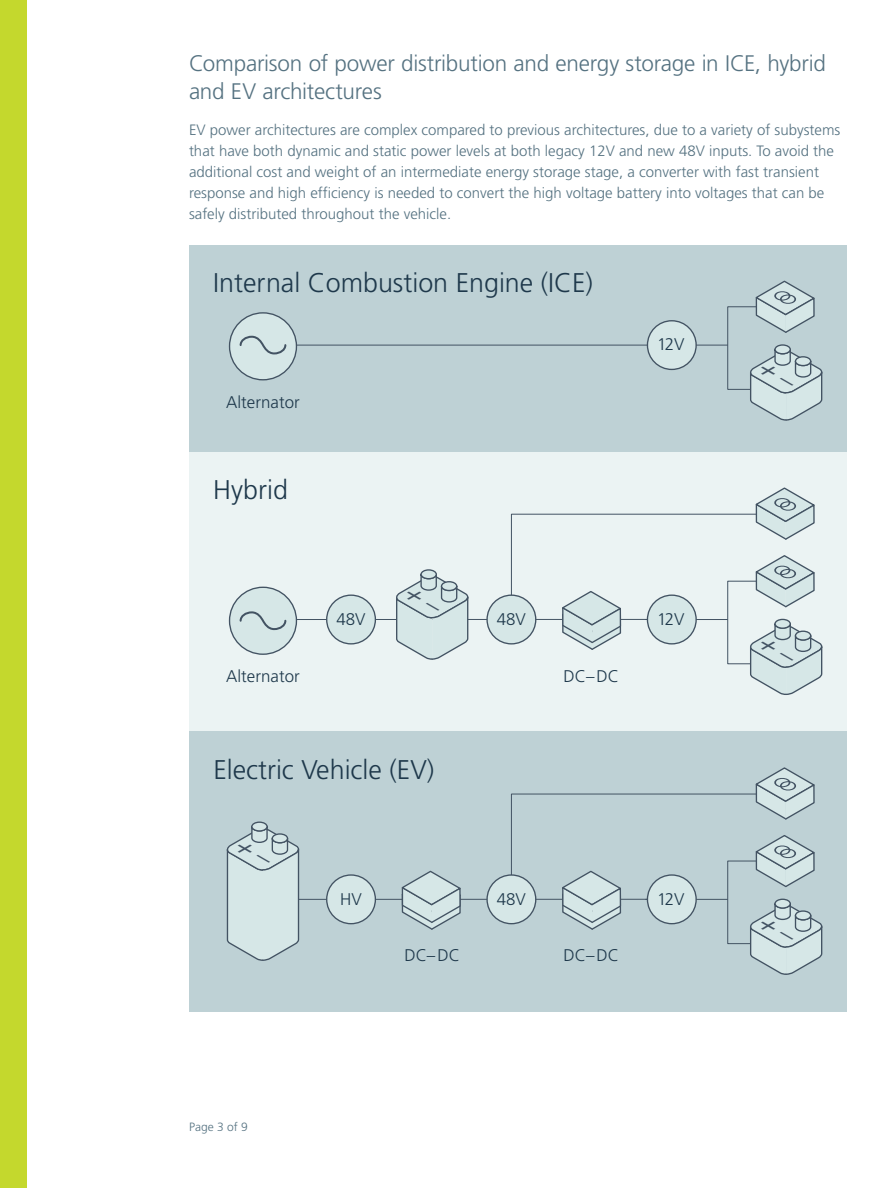
<style>
.page{position:relative;width:891px;height:1188px;background:#fff}
.page>*{position:absolute;margin:0;border:0;box-sizing:border-box;transform-origin:0 0}
.t1{font:300 27px "Frutiger LT Pro";color:#1e384b}
.Heading_2{font:300 22.5px/28.5px "Frutiger LT Pro";letter-spacing:-.01em;color:#557281}
.t2{font:300 16.95px "Frutiger LT Pro";color:#1e384b}
.P__Normal__10_14{font:300 15px/21px "Frutiger LT Pro";color:#557281}
.t3{font:300 12px "Frutiger LT Pro";color:#557281}
</style>
<div class="page">
<div style="left:0;top:0;width:27px;height:1188px;background:#c4d82d"></div>
<div style="left:189px;top:245px;width:657px;height:766px;background:#bed1d5"></div>
<div style="left:189px;top:452px;width:657px;height:279px;background:#ebf3f3"></div>
<div style="left:230px;top:587px;width:66px;height:67px;background:#d6e7e7;border-radius:50%"></div>
<div style="left:727px;top:306px;width:42px;height:84px;border:1px solid #435363"></div>
<svg style="left:754px;top:280px;width:61px;height:54px"></svg>
<svg style="left:775px;top:345px;width:15px;height:9px"></svg>
<div style="left:774px;top:344px;width:17px;height:10px;border:1px solid #435363;border-radius:50%"></div>
<hr style="left:288px;top:345px;width:440px;height:1px;background:#435363">
<div style="left:647px;top:321px;width:49px;height:48px;background:#d6e7e7;border-radius:50%"></div>
<div style="left:647px;top:320px;width:50px;height:50px;border:1px solid #435363;border-radius:50%"></div>
<div style="left:230px;top:313px;width:66px;height:67px;background:#d6e7e7;border-radius:50%"></div>
<div style="left:229px;top:312px;width:68px;height:68px;border:1px solid #435363;border-radius:50%"></div>
<hr style="left:299px;top:899px;width:357px;height:1px;background:#435363">
<svg style="left:400px;top:870px;width:63px;height:60px"></svg>
<div style="left:487px;top:875px;width:49px;height:49px;background:#d6e7e7;border-radius:50%"></div>
<div style="left:486px;top:874px;width:50px;height:50px;border:1px solid #435363;border-radius:50%"></div>
<div style="left:327px;top:875px;width:48px;height:49px;background:#d6e7e7;border-radius:50%"></div>
<div style="left:326px;top:874px;width:50px;height:50px;border:1px solid #435363;border-radius:50%"></div>
<div style="left:251px;top:822px;width:17px;height:10px;border:1px solid #435363;border-radius:50%"></div>
<svg style="left:239px;top:335px;width:48px;height:20px"></svg>
<svg style="left:239px;top:487px;width:584px;height:208px"></svg>
<svg style="left:748px;top:348px;width:75px;height:73px"></svg>
<svg style="left:511px;top:767px;width:312px;height:208px"></svg>
<svg style="left:226px;top:825px;width:75px;height:136px"></svg>
<p class="Heading_2" style="left:189px;top:49px;width:639px">Comparison of power distribution and energy storage in ICE, hybrid and EV architectures</p>
<p class="P__Normal__10_14" style="left:189px;top:120px;width:653px">EV power architectures are complex compared to previous architectures, due to a variety of subystems that have both dynamic and static power levels at both legacy 12V and new 48V inputs. To avoid the additional cost and weight of an intermediate energy storage stage, a converter with fast transient response and high efficiency is needed to convert the high voltage battery into voltages that can be safely distributed throughout the vehicle.</p>
<p class="t1" style="left:213px;top:267px;width:381px">Internal Combustion Engine (ICE)</p>
<p class="t2" style="left:226px;top:392px;width:75px">Alternator</p>
<p class="t1" style="left:213px;top:474px;width:76px">Hybrid</p>
<p class="t2" style="left:657px;top:335px;width:29px">12V</p>
<p class="t2" style="left:226px;top:667px;width:75px">Alternator</p>
<p class="t2" style="left:336px;top:609px;width:31px">48V</p>
<p class="t1" style="left:213px;top:754px;width:222px">Electric Vehicle (EV)</p>
<p class="t2" style="left:497px;top:609px;width:31px">48V</p>
<p class="t2" style="left:657px;top:609px;width:29px">12V</p>
<p class="t2" style="left:564px;top:667px;width:57px">DC–DC</p>
<p class="t2" style="left:340px;top:889px;width:23px">HV</p>
<p class="t2" style="left:497px;top:889px;width:31px">48V</p>
<p class="t2" style="left:657px;top:889px;width:29px">12V</p>
<p class="t3" style="left:189px;top:1120px;width:60px">Page 3 of 9</p>
<p class="t2" style="left:404px;top:945px;width:57px">DC–DC</p>
<p class="t2" style="left:564px;top:945px;width:57px">DC–DC</p>
</div>
